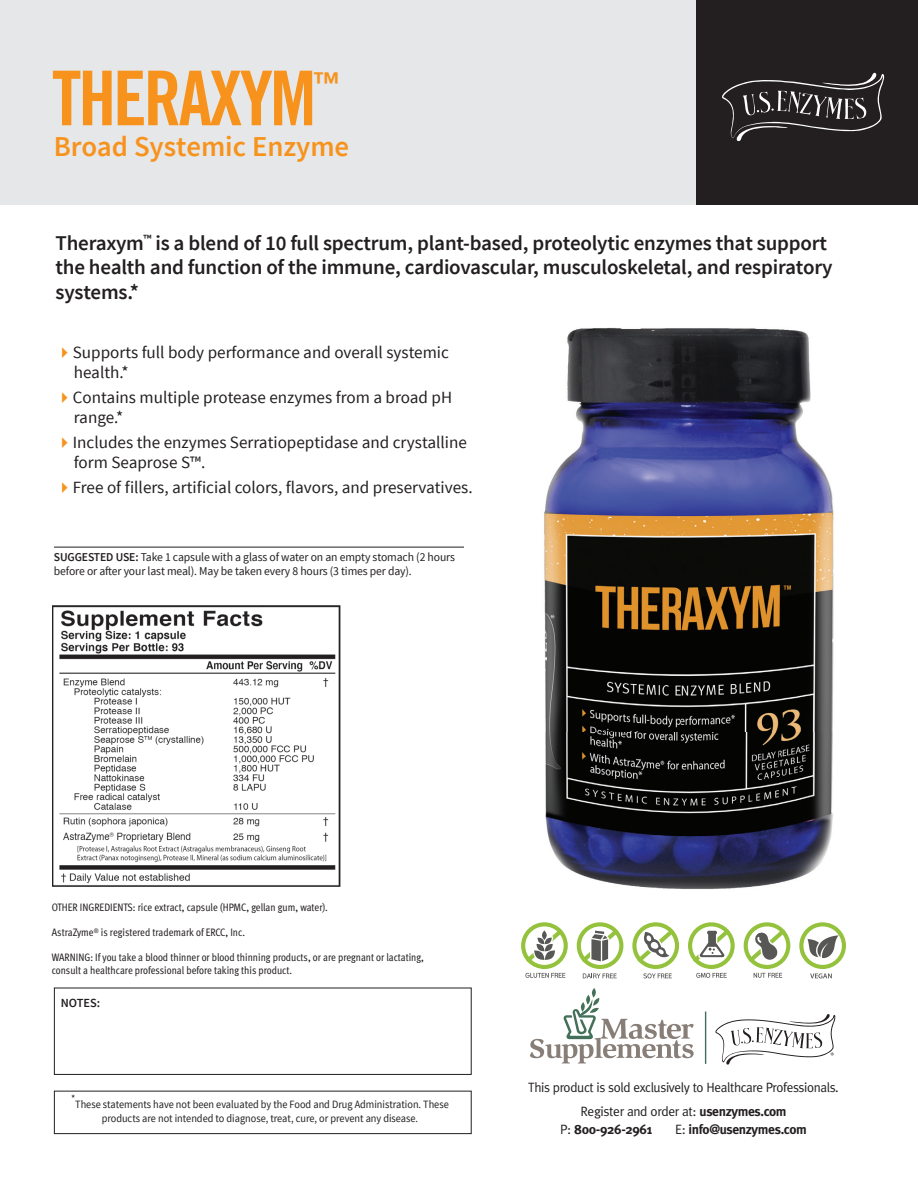
<style>
.page{position:relative;width:918px;height:1188px;background:#fff}
.page>*{position:absolute;margin:0;border:0;box-sizing:border-box;transform-origin:0 0}
.t1{font:75.6px "Trade Gothic Bold Cond Twenty";letter-spacing:-.04em;color:#f7931d}
.t2{font:600 28.8px "Source Sans Pro";color:#f7931d}
.t3{font:27.3px "Trade Gothic Bold Cond Twenty";color:#f7931d}
.t4{font:600 21px/24.6px "Source Sans Pro";letter-spacing:-.01em;color:#231f20}
.t5{font:17.1px/19.8px "Source Sans Pro";color:#231f20}
.t6{font:13.5px/24px "Meta Plus";letter-spacing:-.03em;color:#231f20;text-align:center}
.t7{font:700 13.5px "Meta Plus";letter-spacing:-.03em;color:#231f20}
.t8{font:600 12.45px "Source Sans Pro";color:#231f20}
.t9{font:12px/13.5px "Source Sans Pro";letter-spacing:-.01em;color:#231f20}
.t10{font:11.1px/14.4px "Source Sans Pro";color:#231f20;text-align:center;scale:.92 1}
.t11{font:10.8px/12.6px "Meta Cond";color:#231f20}
.t12{font:10.2px "Source Sans Pro";color:#231f20}
.s1{color:#f7931d}
.s2{font-weight:600}
.s3{font-weight:700}
.s4{font-weight:400}
</style>
<div class="page">
<div style="left:0;top:0;width:918px;height:205px;background:#e6e7e9"></div>
<svg style="left:744px;top:922px;width:46px;height:56px"></svg>
<svg style="left:521px;top:922px;width:47px;height:56px"></svg>
<svg style="left:799px;top:922px;width:47px;height:56px"></svg>
<svg style="left:577px;top:922px;width:46px;height:56px"></svg>
<svg style="left:688px;top:922px;width:47px;height:56px"></svg>
<svg style="left:632px;top:922px;width:47px;height:56px"></svg>
<svg style="left:530px;top:988px;width:164px;height:75px"></svg>
<svg style="left:715px;top:1014px;width:121px;height:51px"></svg>
<hr style="left:705px;top:1012px;width:1px;height:52px;background:#437058">
<div style="left:54px;top:988px;width:418px;height:87px;border:1px solid #231f20"></div>
<div style="left:54px;top:1091px;width:418px;height:43px;border:1px solid #231f20"></div>
<img style="left:52px;top:605px;width:289px;height:282px">
<hr style="left:54px;top:547px;width:410px;height:1px;background:#231f20">
<img style="left:544px;top:327px;width:290px;height:562px">
<div style="left:697px;top:0;width:221px;height:205px;background:#231f20"></div>
<svg style="left:722px;top:73px;width:163px;height:69px"></svg>
<h1 class="t1" style="left:52px;top:52px;width:266px">THERAXYM</h1>
<h3 class="t3" style="left:313px;top:65px;width:29px">™</h3>
<h2 class="t2" style="left:54px;top:128px;width:297px">Broad Systemic Enzyme</h2>
<h3 class="t4" style="left:56px;top:231px;width:779px">Theraxym<sup>™</sup> is a blend of 10 full spectrum, plant-based, proteolytic enzymes that support the health and function of the immune, cardiovascular, musculoskeletal, and respiratory systems.*</h3>
<h3 class="t5" style="left:74px;top:343px;width:377px;text-indent:-18px"><span class="s1">✔</span>Supports full body performance and overall systemic health.*</h3>
<h3 class="t5" style="left:74px;top:388px;width:380px;text-indent:-18px"><span class="s1">✔</span>Contains multiple protease enzymes from a broad pH range.*</h3>
<h3 class="t5" style="left:74px;top:433px;width:395px;text-indent:-18px"><span class="s1">✔</span>Includes the enzymes Serratiopeptidase and crystalline form Seaprose S™.</h3>
<h3 class="t5" style="left:56px;top:478px;width:418px"><span class="s1">✔</span>Free of fillers, artificial colors, flavors, and preservatives.</h3>
<p class="t9" style="left:54px;top:551px;width:402px"><span class="s2">SUGGESTED USE:</span> Take 1 capsule with a glass of water on an empty stomach (2 hours before or after your last meal). May be taken every 8 hours (3 times per day).</p>
<p class="t11" style="left:52px;top:901px;width:277px">OTHER INGREDIENTS: rice extract, capsule (HPMC, gellan gum, water).</p>
<p class="t11" style="left:52px;top:926px;width:195px">AstraZyme<sup>®</sup> is registered trademark of ERCC, Inc.</p>
<p class="t11" style="left:52px;top:951px;width:373px">WARNING: If you take a blood thinner or blood thinning products, or are pregnant or lactating, consult a healthcare professional before taking this product.</p>
<p class="t8" style="left:61px;top:995px;width:41px">NOTES:</p>
<p class="t12" style="left:71px;top:1092px;width:6px">*</p>
<p class="t10" style="left:75px;top:1097px;width:407px">These statements have not been evaluated by the Food and Drug Administration. These products are not intended to diagnose, treat, cure, or prevent any disease.</p>
<p class="t6" style="left:528px;top:1075px;width:312px">This product is sold exclusively to Healthcare Professionals.<br>Register and order at: <span class="s3">usenzymes.com</span></p>
<p class="t7" style="left:560px;top:1121px;width:94px"><span class="s4">P:</span> 800-926-2961</p>
<p class="t7" style="left:675px;top:1121px;width:133px"><span class="s4">E:</span> info@usenzymes.com</p>
</div>
